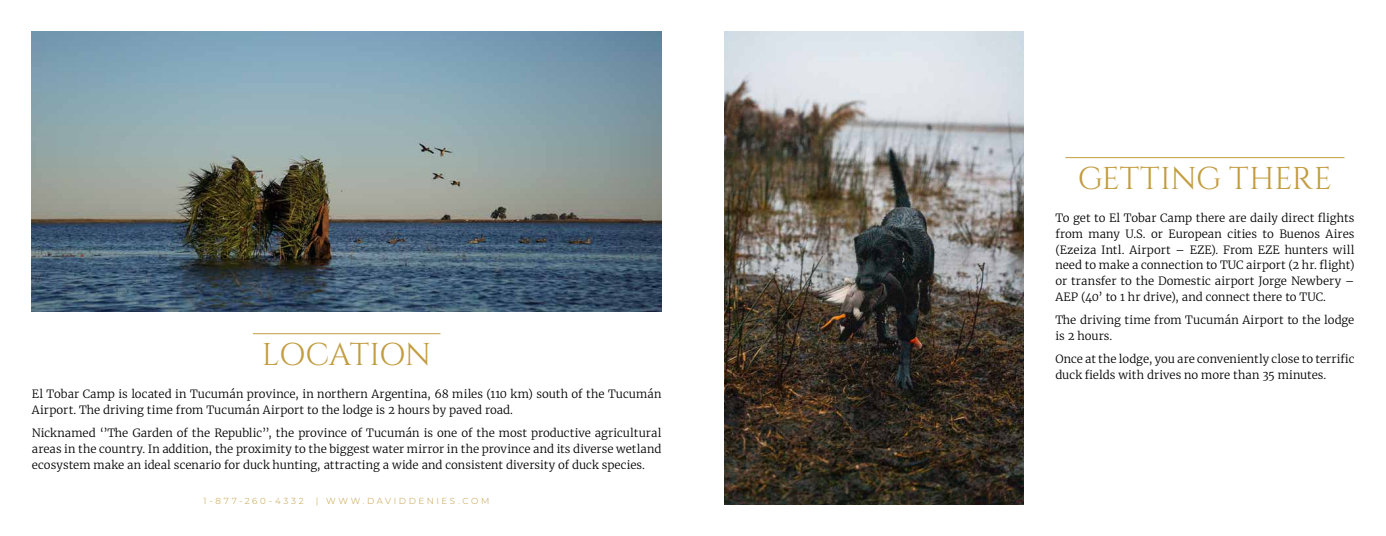
<style>
.page{position:relative;width:1386px;height:536px;background:#fff}
.page>*{position:absolute;margin:0;border:0;box-sizing:border-box;transform-origin:0 0}
.t1{font:31.5px "Cinzel";letter-spacing:-.015em;color:#c29c3f}
.t2{font:300 11.38px/15.8px "Merriweather";color:#000}
.t3{font:300 8.75px "Montserrat";letter-spacing:.3em;color:#c29c3f}
</style>
<div class="page">
<img style="left:32px;top:32px;width:629px;height:279px">
<hr style="left:253px;top:333px;width:187px;height:1px;background:#c29c3f">
<img style="left:724px;top:32px;width:300px;height:472px">
<hr style="left:1065px;top:157px;width:279px;height:1px;background:#c29c3f">
<h1 class="t1" style="left:262px;top:336px;width:171px">LOCATION</h1>
<p class="t2" style="left:32px;top:386px;width:631px">El Tobar Camp is located in Tucumán province, in northern Argentina, 68 miles (110 km) south of the Tucumán<br>Airport. The driving time from Tucumán Airport to the lodge is 2 hours by paved road.</p>
<p class="t2" style="left:32px;top:425px;width:631px;text-align:justify">Nicknamed ‘’The Garden of the Republic’’, the province of Tucumán is one of the most productive agricultural areas in the country. In addition, the proximity to the biggest water mirror in the province and its diverse wetland ecosystem make an ideal scenario for duck hunting, attracting a wide and consistent diversity of duck species.</p>
<p class="t3" style="left:204px;top:497px;width:102px">1-877-260-4332</p>
<p class="t3" style="left:316px;top:497px;width:175px">| WWW.DAVIDDENIES.COM</p>
<h1 class="t1" style="left:1078px;top:160px;width:256px">GETTING THERE</h1>
<p class="t2" style="left:1055px;top:210px;width:301px;text-align:justify">To get to El Tobar Camp there are daily direct flights from many U.S. or European cities to Buenos Aires (Ezeiza Intl. Airport – EZE). From EZE hunters will need to make a connection to TUC airport (2 hr. flight) or transfer to the Domestic airport Jorge Newbery – AEP (40’ to 1 hr drive), and connect there to TUC.</p>
<p class="t2" style="left:1055px;top:312px;width:301px">The driving time from Tucumán Airport to the lodge is 2 hours.</p>
<p class="t2" style="left:1055px;top:351px;width:301px">Once at the lodge, you are conveniently close to terrific duck fields with drives no more than 35 minutes.</p>
</div>
